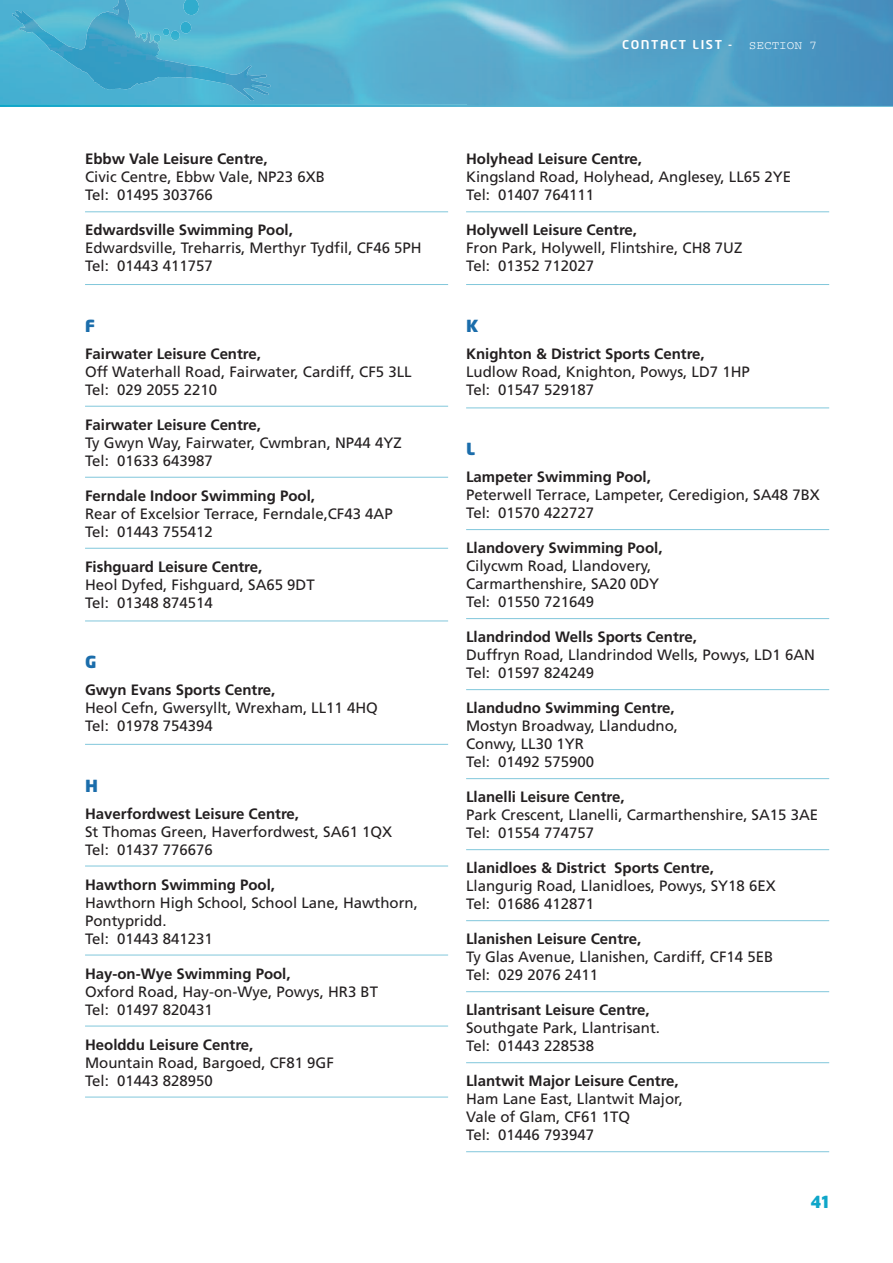
<style>
.page{position:relative;width:893px;height:1263px;background:#fff}
.page>*{position:absolute;margin:0;border:0;box-sizing:border-box;transform-origin:0 0}
.t1{font:900 16.5px "Neo Tech";color:#1b6dab;scale:1.05 1}
.t2{font:900 16.5px "Neo Tech";color:#0fa6c9}
.t3{font:15px/18px "Frutiger";color:#231f20}
.t4{font:700 15px "Frutiger";color:#231f20}
.t5{font:500 12px "Neo Tech";letter-spacing:.125em;color:#fff;scale:1.05 1}
.t6{font:12px "Courier";color:#fff;scale:1.05 1}
</style>
<div class="page">
<hr style="left:85px;top:211px;width:363px;height:1px;background:#81c7db">
<hr style="left:85px;top:284px;width:363px;height:1px;background:#81c7db">
<hr style="left:85px;top:406px;width:363px;height:1px;background:#81c7db">
<hr style="left:85px;top:477px;width:363px;height:1px;background:#81c7db">
<hr style="left:85px;top:548px;width:363px;height:1px;background:#81c7db">
<hr style="left:85px;top:621px;width:363px;height:1px;background:#81c7db">
<hr style="left:85px;top:744px;width:363px;height:1px;background:#81c7db">
<hr style="left:85px;top:866px;width:363px;height:1px;background:#81c7db">
<hr style="left:85px;top:955px;width:363px;height:1px;background:#81c7db">
<hr style="left:85px;top:1026px;width:363px;height:1px;background:#81c7db">
<hr style="left:85px;top:1097px;width:363px;height:1px;background:#81c7db">
<hr style="left:466px;top:211px;width:363px;height:1px;background:#81c7db">
<hr style="left:466px;top:284px;width:363px;height:1px;background:#81c7db">
<hr style="left:466px;top:407px;width:363px;height:1px;background:#81c7db">
<hr style="left:466px;top:529px;width:363px;height:1px;background:#81c7db">
<hr style="left:466px;top:618px;width:363px;height:1px;background:#81c7db">
<hr style="left:466px;top:689px;width:363px;height:1px;background:#81c7db">
<hr style="left:466px;top:778px;width:363px;height:1px;background:#81c7db">
<hr style="left:466px;top:849px;width:363px;height:1px;background:#81c7db">
<hr style="left:466px;top:920px;width:363px;height:1px;background:#81c7db">
<hr style="left:466px;top:991px;width:363px;height:1px;background:#81c7db">
<hr style="left:466px;top:1062px;width:363px;height:1px;background:#81c7db">
<hr style="left:466px;top:1151px;width:363px;height:1px;background:#81c7db">
<img style="left:91px;top:0;width:376px;height:104px">
<img style="left:175px;top:77px;width:77px;height:24px">
<svg style="left:0;top:0;width:91px;height:107px;background:#48b1d1"></svg>
<svg style="left:141px;top:33px;width:6px;height:6px"></svg>
<svg style="left:153px;top:22px;width:39px;height:20px"></svg>
<img style="left:183px;top:0;width:17px;height:15px">
<img style="left:467px;top:0;width:426px;height:106px">
<p class="t4" style="left:85px;top:153px;width:184px">Ebbw Vale Leisure Centre,</p>
<p class="t3" style="left:85px;top:169px;width:241px">Civic Centre, Ebbw Vale, NP23 6XB<br>Tel: 01495 303766</p>
<p class="t4" style="left:85px;top:224px;width:209px">Edwardsville Swimming Pool,</p>
<p class="t3" style="left:85px;top:240px;width:338px">Edwardsville, Treharris, Merthyr Tydfil, CF46 5PH<br>Tel: 01443 411757</p>
<p class="t1" style="left:85px;top:319px;width:11px">F</p>
<p class="t4" style="left:85px;top:347px;width:177px">Fairwater Leisure Centre,</p>
<p class="t3" style="left:85px;top:364px;width:328px">Off Waterhall Road, Fairwater, Cardiff, CF5 3LL<br>Tel: 029 2055 2210</p>
<p class="t4" style="left:85px;top:418px;width:177px">Fairwater Leisure Centre,</p>
<p class="t3" style="left:85px;top:435px;width:318px">Ty Gwyn Way, Fairwater, Cwmbran, NP44 4YZ<br>Tel: 01633 643987</p>
<p class="t4" style="left:85px;top:489px;width:231px">Ferndale Indoor Swimming Pool,</p>
<p class="t3" style="left:85px;top:506px;width:309px">Rear of Excelsior Terrace, Ferndale,CF43 4AP<br>Tel: 01443 755412</p>
<p class="t4" style="left:85px;top:560px;width:179px">Fishguard Leisure Centre,</p>
<p class="t3" style="left:85px;top:577px;width:231px">Heol Dyfed, Fishguard, SA65 9DT<br>Tel: 01348 874514</p>
<p class="t1" style="left:85px;top:656px;width:12px">G</p>
<p class="t4" style="left:85px;top:684px;width:192px">Gwyn Evans Sports Centre,</p>
<p class="t3" style="left:85px;top:700px;width:294px">Heol Cefn, Gwersyllt, Wrexham, LL11 4HQ<br>Tel: 01978 754394</p>
<p class="t1" style="left:85px;top:779px;width:14px">H</p>
<p class="t4" style="left:85px;top:807px;width:216px">Haverfordwest Leisure Centre,</p>
<p class="t3" style="left:85px;top:823px;width:309px">St Thomas Green, Haverfordwest, SA61 1QX<br>Tel: 01437 776676</p>
<p class="t4" style="left:85px;top:878px;width:192px">Hawthorn Swimming Pool,</p>
<p class="t3" style="left:85px;top:894px;width:334px">Hawthorn High School, School Lane, Hawthorn,<br>Pontypridd.<br>Tel: 01443 841231</p>
<p class="t4" style="left:85px;top:967px;width:207px">Hay-on-Wye Swimming Pool,</p>
<p class="t3" style="left:85px;top:983px;width:294px">Oxford Road, Hay-on-Wye, Powys, HR3 BT<br>Tel: 01497 820431</p>
<p class="t4" style="left:85px;top:1038px;width:170px">Heolddu Leisure Centre,</p>
<p class="t3" style="left:85px;top:1054px;width:250px">Mountain Road, Bargoed, CF81 9GF<br>Tel: 01443 828950</p>
<p class="t5" style="left:622px;top:40px;width:107px">CONTACT LIST -</p>
<p class="t6" style="left:749px;top:42px;width:66px">SECTION 7</p>
<p class="t4" style="left:466px;top:153px;width:177px">Holyhead Leisure Centre,</p>
<p class="t3" style="left:466px;top:169px;width:327px">Kingsland Road, Holyhead, Anglesey, LL65 2YE<br>Tel: 01407 764111</p>
<p class="t4" style="left:466px;top:224px;width:172px">Holywell Leisure Centre,</p>
<p class="t3" style="left:466px;top:240px;width:278px">Fron Park, Holywell, Flintshire, CH8 7UZ<br>Tel: 01352 712027</p>
<p class="t1" style="left:466px;top:319px;width:13px">K</p>
<p class="t4" style="left:466px;top:347px;width:240px">Knighton &amp; District Sports Centre,</p>
<p class="t3" style="left:466px;top:364px;width:285px">Ludlow Road, Knighton, Powys, LD7 1HP<br>Tel: 01547 529187</p>
<p class="t1" style="left:466px;top:443px;width:10px">L</p>
<p class="t4" style="left:466px;top:471px;width:186px">Lampeter Swimming Pool,</p>
<p class="t3" style="left:466px;top:487px;width:355px">Peterwell Terrace, Lampeter, Ceredigion, SA48 7BX<br>Tel: 01570 422727</p>
<p class="t4" style="left:466px;top:542px;width:198px">Llandovery Swimming Pool,</p>
<p class="t3" style="left:466px;top:558px;width:195px">Cilycwm Road, Llandovery,<br>Carmarthenshire, SA20 0DY<br>Tel: 01550 721649</p>
<p class="t4" style="left:466px;top:631px;width:232px">Llandrindod Wells Sports Centre,</p>
<p class="t3" style="left:466px;top:647px;width:350px">Duffryn Road, Llandrindod Wells, Powys, LD1 6AN<br>Tel: 01597 824249</p>
<p class="t4" style="left:466px;top:702px;width:210px">Llandudno Swimming Centre,</p>
<p class="t3" style="left:466px;top:718px;width:213px">Mostyn Broadway, Llandudno,<br>Conwy, LL30 1YR<br>Tel: 01492 575900</p>
<p class="t4" style="left:466px;top:791px;width:160px">Llanelli Leisure Centre,</p>
<p class="t3" style="left:466px;top:807px;width:354px">Park Crescent, Llanelli, Carmarthenshire, SA15 3AE<br>Tel: 01554 774757</p>
<p class="t4" style="left:466px;top:862px;width:249px">Llanidloes &amp; District Sports Centre,</p>
<p class="t3" style="left:466px;top:878px;width:311px">Llangurig Road, Llanidloes, Powys, SY18 6EX<br>Tel: 01686 412871</p>
<p class="t4" style="left:466px;top:933px;width:177px">Llanishen Leisure Centre,</p>
<p class="t3" style="left:466px;top:949px;width:309px">Ty Glas Avenue, Llanishen, Cardiff, CF14 5EB<br>Tel: 029 2076 2411</p>
<p class="t4" style="left:466px;top:1004px;width:185px">Llantrisant Leisure Centre,</p>
<p class="t3" style="left:466px;top:1020px;width:195px">Southgate Park, Llantrisant.<br>Tel: 01443 228538</p>
<p class="t4" style="left:466px;top:1075px;width:214px">Llantwit Major Leisure Centre,</p>
<p class="t3" style="left:466px;top:1091px;width:218px">Ham Lane East, Llantwit Major,<br>Vale of Glam, CF61 1TQ<br>Tel: 01446 793947</p>
<p class="t2" style="left:810px;top:1195px;width:20px">41</p>
</div>
